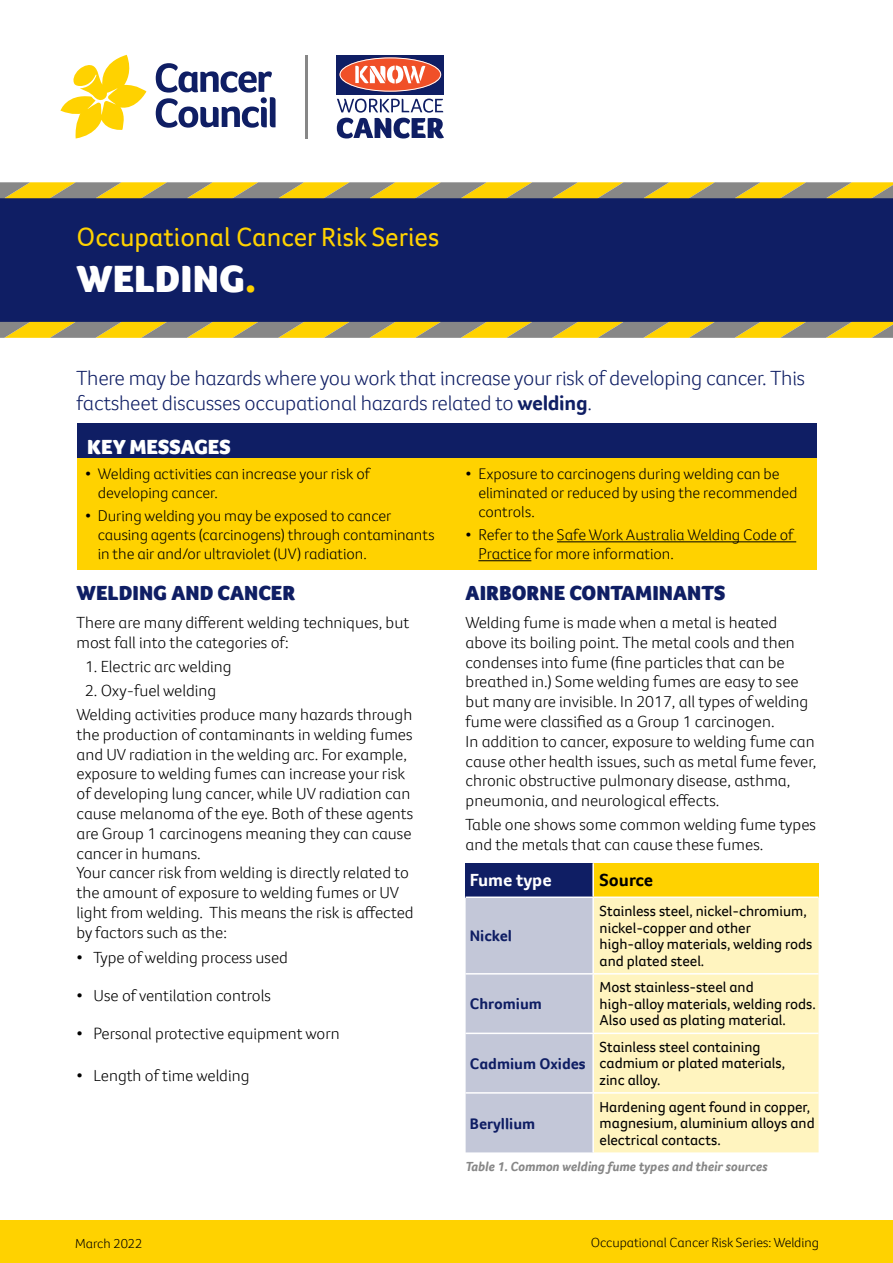
<style>
.page{position:relative;width:893px;height:1263px;background:#fff}
.page>*{position:absolute;margin:0;border:0;box-sizing:border-box;transform-origin:0 0}
.t1{font:900 39px "Foco CC";color:#fff}
.t2{font:27px "Foco CC";color:#ffd200}
.t3{font:300 21px/25.2px "Foco CC";letter-spacing:-.01em;color:#0f1e64}
.t4{font:900 21px "Foco CC";color:#0f1e64}
.t5{font:900 21px "Foco CC";color:#fff}
.t6{font:700 18px "Foco CC";color:#fff}
.t7{font:700 18px "Foco CC";color:#000}
.t8{font:300 16.5px/19.8px "Foco CC";color:#000}
.t9{font:300 15.75px/18.9px "Foco CC";letter-spacing:-.005em;color:#000}
.t10{font:700 15.75px "Foco CC";color:#0f1e64}
.t11{font:15px/16.5px "Foco CC";color:#000}
.t12{font:300 13.5px "Foco CC";color:#000}
.t13{font:italic 700 13.5px "Foco CC";color:#878787}
.s1{color:#ffd200}
.s2{font-weight:700}
</style>
<div class="page">
<div style="left:77px;top:458px;width:739px;height:112px;background:#ffd200"></div>
<svg style="left:60px;top:55px;width:86px;height:83px"></svg>
<svg style="left:156px;top:63px;width:120px;height:65px"></svg>
<hr style="left:305px;top:55px;width:2px;height:83px;background:#878787">
<svg style="left:337px;top:99px;width:107px;height:39px"></svg>
<div style="left:337px;top:55px;width:107px;height:39px;background:#0f1e64"></div>
<svg style="left:340px;top:57px;width:101px;height:35px"></svg>
<div style="left:0;top:198px;width:893px;height:124px;background:#0f1e64"></div>
<svg style="left:0;top:322px;width:893px;height:16px;background:#c4ae45"></svg>
<svg style="left:0;top:182px;width:893px;height:16px;background:#c5af47"></svg>
<div style="left:77px;top:423px;width:739px;height:34px;background:#0f1e64"></div>
<div style="left:466px;top:863px;width:127px;height:34px;background:#0f1e64"></div>
<div style="left:593px;top:863px;width:226px;height:34px;background:#ffd200"></div>
<div style="left:466px;top:898px;width:126px;height:254px;background:#c3c7d8"></div>
<div style="left:594px;top:898px;width:225px;height:254px;background:#fff4bf"></div>
<hr style="left:592px;top:863px;width:2px;height:33px;background:#fff">
<hr style="left:466px;top:896px;width:127px;height:2px;background:#fff">
<hr style="left:593px;top:896px;width:226px;height:2px;background:#fff">
<hr style="left:466px;top:973px;width:127px;height:1px;background:#fff">
<hr style="left:593px;top:973px;width:226px;height:1px;background:#fff">
<hr style="left:466px;top:1032px;width:127px;height:2px;background:#fff">
<hr style="left:593px;top:1032px;width:226px;height:2px;background:#fff">
<hr style="left:466px;top:1092px;width:127px;height:2px;background:#fff">
<hr style="left:593px;top:1092px;width:226px;height:2px;background:#fff">
<hr style="left:557px;top:541px;width:239px;height:1px;background:#000">
<hr style="left:478px;top:560px;width:53px;height:1px;background:#000">
<div style="left:0;top:1220px;width:893px;height:43px;background:#ffd200"></div>
<h2 class="t2" style="left:77px;top:219px;width:364px">Occupational Cancer Risk Series</h2>
<h1 class="t1" style="left:77px;top:253px;width:182px">WELDING<span class="s1">.</span></h1>
<p class="t3" style="left:77px;top:365px;width:730px">There may be hazards where you work that increase your risk of developing cancer. This factsheet discusses occupational hazards related to <span class="s2">welding</span>.</p>
<p class="t5" style="left:87px;top:433px;width:145px">KEY MESSAGES</p>
<p class="t9" style="left:98px;top:464px;width:274px;text-indent:-13px">• Welding activities can increase your risk of developing cancer.</p>
<p class="t9" style="left:98px;top:506px;width:338px;text-indent:-13px">• During welding you may be exposed to cancer causing agents (carcinogens) through contaminants in the air and/or ultraviolet (UV) radiation.</p>
<p class="t4" style="left:77px;top:579px;width:220px">WELDING AND CANCER</p>
<p class="t8" style="left:77px;top:612px;width:334px">There are many different welding techniques, but most fall into the categories of:</p>
<p class="t8" style="left:85px;top:656px;width:148px">1. Electric arc welding</p>
<p class="t8" style="left:77px;top:678px;width:337px;line-height:24px;text-indent:9px">2. Oxy-fuel welding<br>Welding activities produce many hazards through</p>
<p class="t8" style="left:77px;top:724px;width:339px">the production of contaminants in welding fumes and UV radiation in the welding arc. For example, exposure to welding fumes can increase your risk of developing lung cancer, while UV radiation can cause melanoma of the eye. Both of these agents are Group 1 carcinogens meaning they can cause cancer in humans.<br>Your cancer risk from welding is directly related to the amount of exposure to welding fumes or UV light from welding. This means the risk is affected by factors such as the:</p>
<p class="t8" style="left:77px;top:947px;width:213px">• Type of welding process used</p>
<p class="t8" style="left:77px;top:985px;width:196px">• Use of ventilation controls</p>
<p class="t8" style="left:77px;top:1023px;width:265px">• Personal protective equipment worn</p>
<p class="t8" style="left:77px;top:1065px;width:174px">• Length of time welding</p>
<p class="t9" style="left:478px;top:464px;width:321px;text-indent:-13px">• Exposure to carcinogens during welding can be eliminated or reduced by using the recommended controls.</p>
<p class="t9" style="left:478px;top:525px;width:316px;text-indent:-13px">• Refer to the Safe Work Australia Welding Code of<br>Practice for more information.</p>
<p class="t4" style="left:466px;top:579px;width:261px">AIRBORNE CONTAMINANTS</p>
<p class="t8" style="left:466px;top:612px;width:352px">Welding fume is made when a metal is heated above its boiling point. The metal cools and then condenses into fume (fine particles that can be breathed in.) Some welding fumes are easy to see but many are invisible. In 2017, all types of welding fume were classified as a Group 1 carcinogen.<br>In addition to cancer, exposure to welding fume can cause other health issues, such as metal fume fever, chronic obstructive pulmonary disease, asthma, pneumonia, and neurological effects.</p>
<p class="t8" style="left:466px;top:814px;width:352px">Table one shows some common welding fume types and the metals that can cause these fumes.</p>
<p class="t6" style="left:470px;top:868px;width:83px">Fume type</p>
<p class="t7" style="left:600px;top:868px;width:55px">Source</p>
<p class="t10" style="left:470px;top:925px;width:44px">Nickel</p>
<p class="t11" style="left:600px;top:903px;width:214px">Stainless steel, nickel-chromium, nickel-copper and other high-alloy materials, welding rods and plated steel.</p>
<p class="t10" style="left:470px;top:993px;width:74px">Chromium</p>
<p class="t10" style="left:470px;top:1053px;width:117px">Cadmium Oxides</p>
<p class="t11" style="left:600px;top:979px;width:218px">Most stainless-steel and high-alloy materials, welding rods.<br>Also used as plating material.</p>
<p class="t11" style="left:600px;top:1038px;width:187px">Stainless steel containing cadmium or plated materials, zinc alloy.</p>
<p class="t11" style="left:600px;top:1098px;width:217px">Hardening agent found in copper, magnesium, aluminium alloys and electrical contacts.</p>
<p class="t13" style="left:466px;top:1157px;width:304px">Table 1. Common welding fume types and their sources</p>
<p class="t10" style="left:470px;top:1113px;width:67px">Beryllium</p>
<p class="t12" style="left:75px;top:1234px;width:69px">March 2022</p>
<p class="t12" style="left:591px;top:1233px;width:229px">Occupational Cancer Risk Series: Welding</p>
</div>
